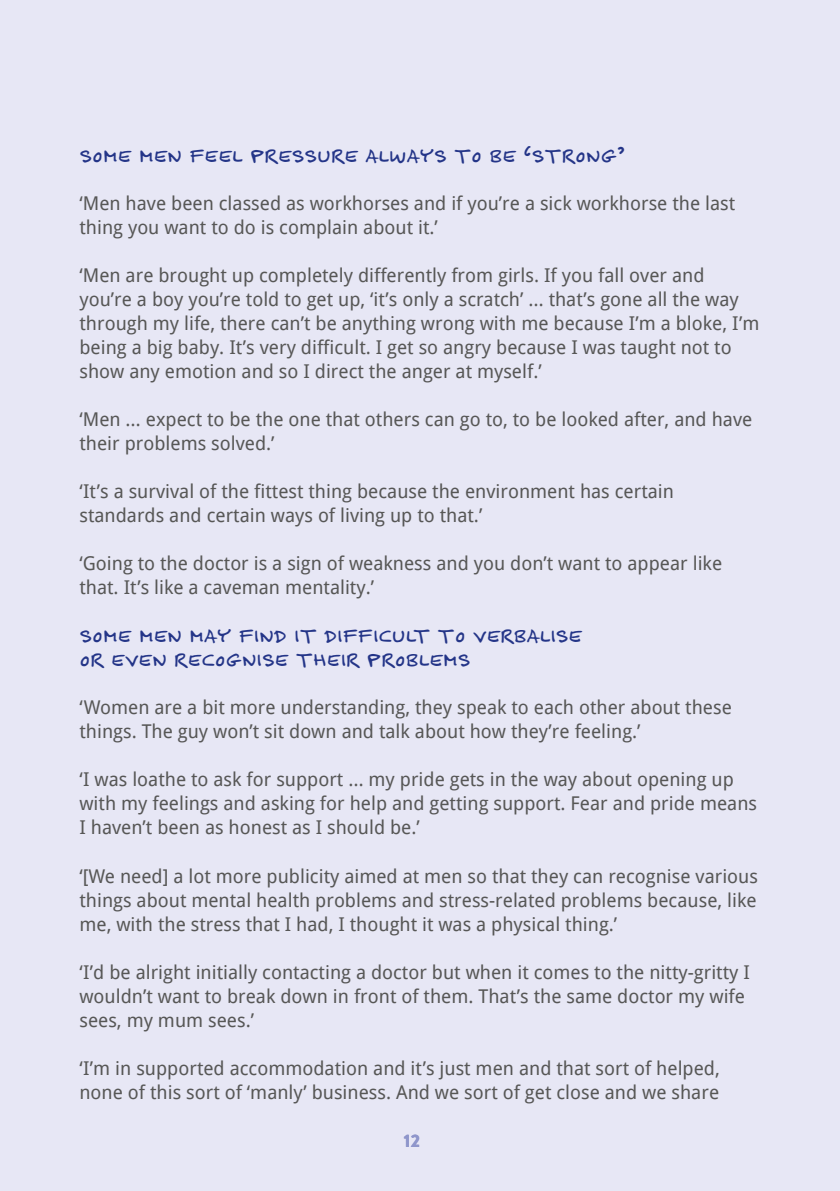
<style>
.page{position:relative;width:840px;height:1191px;background:#fff}
.page>*{position:absolute;margin:0;border:0;box-sizing:border-box;transform-origin:0 0}
.t1{font:28px/24px "Felt Tip Senior";color:#243588}
.t2{font:19px/24px "Droid Sans";color:#575756}
.t3{font:900 18px "Brandon Grotesque";color:#868bc4}
.t4{font:900 18px "Brandon Grotesque";color:#8f96cb}
</style>
<div class="page">
<div style="left:0;top:0;width:839px;height:1191px;background:#e7e7f5"></div>
<h1 class="t1" style="left:79px;top:145px;width:547px">SOME MEN FEEL PRESSURE ALWAYS TO BE ‘STRONG’</h1>
<p class="t2" style="left:79px;top:191px;width:657px">‘Men have been classed as workhorses and if you’re a sick workhorse the last thing you want to do is complain about it.’</p>
<p class="t2" style="left:79px;top:263px;width:681px">‘Men are brought up completely differently from girls. If you fall over and you’re a boy you’re told to get up, ‘it’s only a scratch’ … that’s gone all the way through my life, there can’t be anything wrong with me because I’m a bloke, I’m being a big baby. It’s very difficult. I get so angry because I was taught not to show any emotion and so I direct the anger at myself.’</p>
<p class="t2" style="left:79px;top:407px;width:674px">‘Men … expect to be the one that others can go to, to be looked after, and have their problems solved.’</p>
<p class="t2" style="left:79px;top:479px;width:595px">‘It’s a survival of the fittest thing because the environment has certain standards and certain ways of living up to that.’</p>
<p class="t2" style="left:79px;top:551px;width:644px">‘Going to the doctor is a sign of weakness and you don’t want to appear like that. It’s like a caveman mentality.’</p>
<h1 class="t1" style="left:79px;top:625px;width:504px">SOME MEN MAY FIND IT DIFFICULT TO VERBALISE<br>OR EVEN RECOGNISE THEIR PROBLEMS</h1>
<p class="t2" style="left:79px;top:695px;width:653px">‘Women are a bit more understanding, they speak to each other about these things. The guy won’t sit down and talk about how they’re feeling.’</p>
<p class="t2" style="left:79px;top:767px;width:678px">‘I was loathe to ask for support … my pride gets in the way about opening up with my feelings and asking for help and getting support. Fear and pride means<br>I haven’t been as honest as I should be.’</p>
<p class="t2" style="left:79px;top:863px;width:679px;text-align:justify">‘[We need] a lot more publicity aimed at men so that they can recognise various things about mental health problems and stress-related problems because, like me, with the stress that I had, I thought it was a physical thing.’</p>
<p class="t2" style="left:79px;top:959px;width:671px">‘I’d be alright initially contacting a doctor but when it comes to the nitty-gritty I wouldn’t want to break down in front of them. That’s the same doctor my wife sees, my mum sees.’</p>
<p class="t2" style="left:79px;top:1055px;width:641px">‘I’m in supported accommodation and it’s just men and that sort of helped, none of this sort of ‘manly’ business. And we sort of get close and we share</p>
<p class="t4" style="left:404px;top:1128px;width:17px">12</p>
<p class="t3" style="left:413px;top:1133px;width:17px">12</p>
</div>
